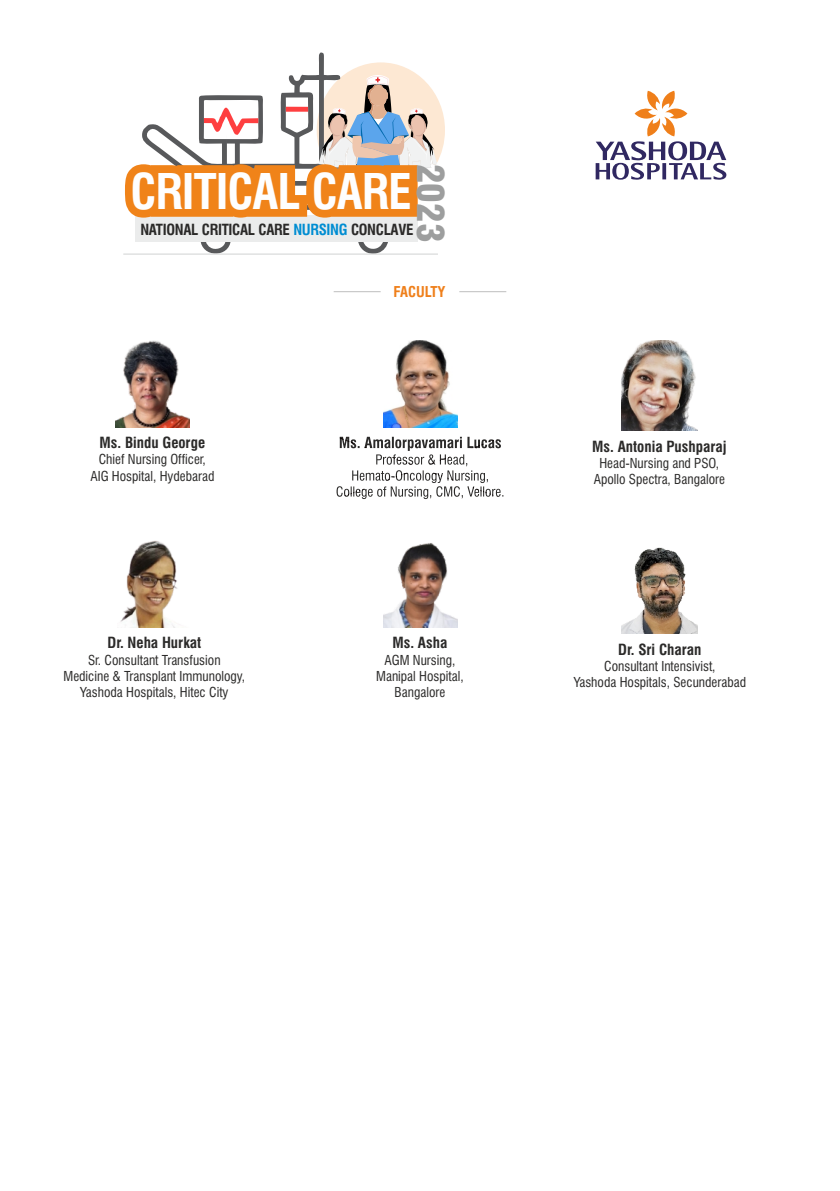
<style>
.page{position:relative;width:840px;height:1191px;background:#fff}
.page>*{position:absolute;margin:0;border:0;box-sizing:border-box;transform-origin:0 0}
.t1{font:700 condensed 47.8px "Swiss 721 BT";letter-spacing:-.02em;color:#fefefe}
.t2{font:900 condensed 36.6px "Swiss 721 BT";color:#9d9e9e}
.t3{font:700 condensed 15px "Swiss 721 BT";color:#2b2a29}
.t4{font:700 condensed 15px "Swiss 721 BT";letter-spacing:-.02em;color:#2b2a29}
.t5{font:700 condensed 14.6px "Swiss 721 BT";color:#ef7f1a}
.t6{font:condensed 13.4px/16px "Swiss 721 BT";color:#2b2a29;text-align:center}
.s1{color:#008dd2}
</style>
<div class="page">
<img style="left:621px;top:548px;width:76px;height:86px">
<svg style="left:595px;top:91px;width:131px;height:89px"></svg>
<svg style="left:142px;top:52px;width:275px;height:201px"></svg>
<hr style="left:123px;top:253px;width:314px;height:2px;background:#d9dada">
<div style="left:135px;top:215px;width:283px;height:26px;background:#ebecec"></div>
<svg style="left:125px;top:62px;width:320px;height:156px"></svg>
<img style="left:621px;top:340px;width:76px;height:90px">
<hr style="left:333px;top:291px;width:47px;height:1px;background:#c5c6c6">
<hr style="left:459px;top:291px;width:47px;height:1px;background:#c5c6c6">
<img style="left:116px;top:340px;width:73px;height:87px">
<img style="left:383px;top:543px;width:74px;height:84px">
<img style="left:120px;top:540px;width:58px;height:87px">
<img style="left:383px;top:340px;width:74px;height:87px">
<svg style="left:336px;top:437px;width:167px;height:62px"></svg>
<h2 class="t2" style="left:445px;top:164px;width:80px;rotate:90deg">2023</h2>
<h1 class="t1" style="left:130px;top:173px;width:283px">CRITICAL CARE</h1>
<p class="t4" style="left:140px;top:224px;width:274px">NATIONAL CRITICAL CARE <span class="s1">NURSING</span> CONCLAVE</p>
<p class="t3" style="left:99px;top:437px;width:107px">Ms. Bindu George</p>
<p class="t6" style="left:90px;top:453px;width:125px">Chief Nursing Officer,<br>AIG Hospital, Hydebarad</p>
<p class="t3" style="left:107px;top:637px;width:95px">Dr. Neha Hurkat</p>
<p class="t6" style="left:63px;top:653px;width:183px">Sr. Consultant Transfusion<br>Medicine &amp; Transplant Immunology,<br>Yashoda Hospitals, Hitec City</p>
<p class="t5" style="left:393px;top:286px;width:54px">FACULTY</p>
<p class="t3" style="left:392px;top:637px;width:56px">Ms. Asha</p>
<p class="t6" style="left:376px;top:653px;width:89px">AGM Nursing,<br>Manipal Hospital,<br>Bangalore</p>
<p class="t3" style="left:592px;top:440px;width:136px">Ms. Antonia Pushparaj</p>
<p class="t6" style="left:593px;top:457px;width:133px">Head-Nursing and PSO,<br>Apollo Spectra, Bangalore</p>
<p class="t3" style="left:618px;top:643px;width:85px">Dr. Sri Charan</p>
<p class="t6" style="left:573px;top:660px;width:174px">Consultant Intensivist,<br>Yashoda Hospitals, Secunderabad</p>
</div>
